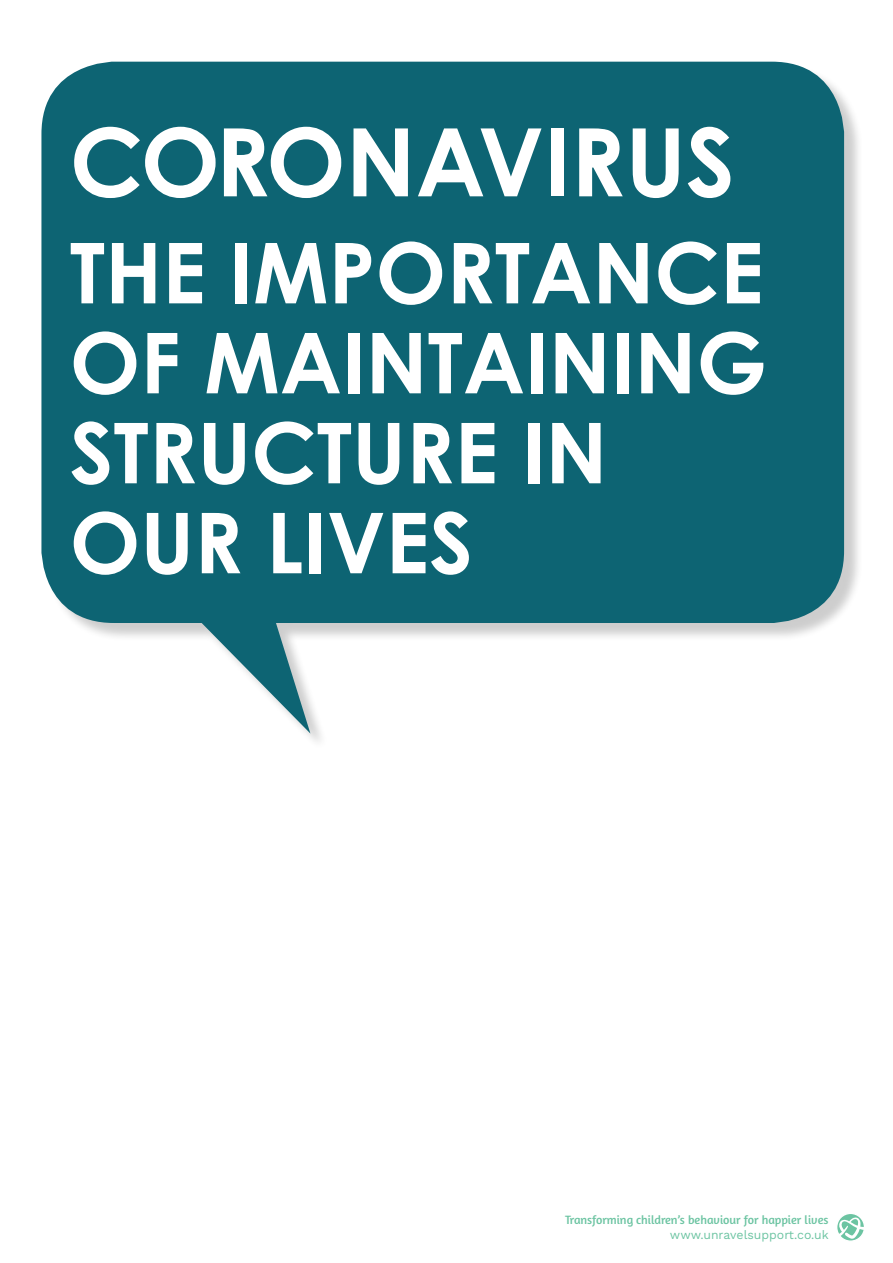
<style>
.page{position:relative;width:893px;height:1263px;background:#fff}
.page>*{position:absolute;margin:0;border:0;box-sizing:border-box;transform-origin:0 0}
.t1{font:700 94.5px "Century Gothic";color:#fff}
.t2{font:700 84px/90px "Century Gothic";color:#fff}
.t3{font:12.3px "Amaranth";color:#6cc4a2}
.t4{font:12.3px "Work Sans";color:#6cc4a2}
</style>
<div class="page">
<div style="left:43px;top:63px;width:820px;height:688px;background:#000;opacity:.2"></div>
<div style="left:41px;top:62px;width:803px;height:561px;background:#0d6473;border-radius:72px"></div>
<svg style="left:183px;top:623px;width:127px;height:110px"></svg>
<svg style="left:837px;top:1213px;width:27px;height:28px"></svg>
<svg style="left:838px;top:1215px;width:25px;height:24px"></svg>
<div style="left:836px;top:1213px;width:29px;height:29px;border:1px solid #fff;border-radius:50%"></div>
<h1 class="t1" style="left:70px;top:90px;width:667px">CORONAVIRUS</h1>
<h2 class="t2" style="left:70px;top:224px;width:699px">THE IMPORTANCE<br>OF MAINTAINING<br>STRUCTURE IN<br>OUR LIVES</h2>
<p class="t3" style="left:565px;top:1212px;width:265px">Transforming children’s behaviour for happier lives</p>
<p class="t4" style="left:670px;top:1227px;width:160px">www.unravelsupport.co.uk</p>
</div>
